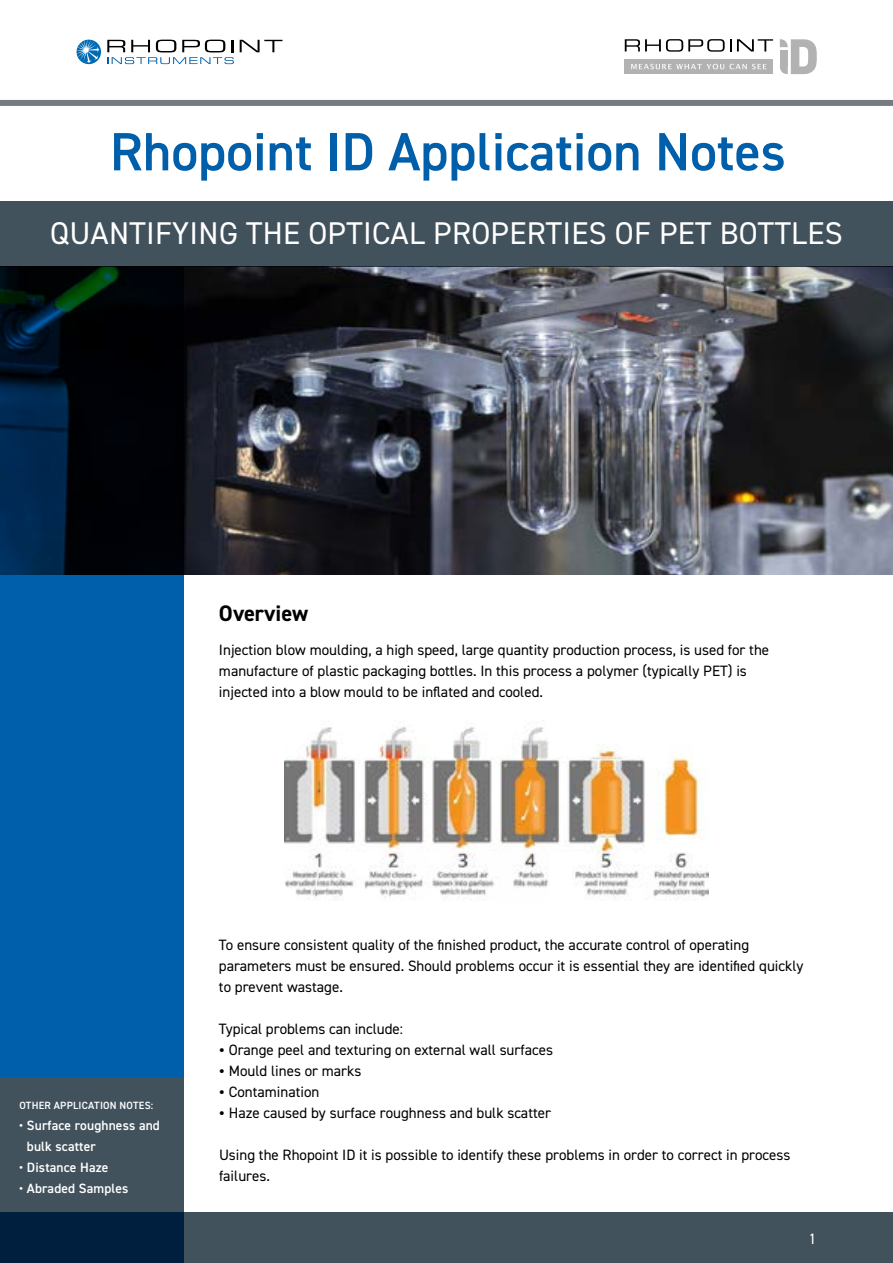
<style>
.page{position:relative;width:893px;height:1263px;background:#fff}
.page>*{position:absolute;margin:0;border:0;box-sizing:border-box;transform-origin:0 0}
.t1{font:600 54px "DIN2014";color:#005faa}
.t2{font:31.5px "DIN2014";letter-spacing:.01em;color:#fff}
.t3{font:700 22.5px "DIN2014";color:#000}
.t4{font:15px/21px "DIN2014";color:#000}
.t5{font:15px "DIN2014";color:#fff}
.t6{font:600 13.5px/21px "DIN2014";letter-spacing:.01em;color:#fff}
.t7{font:600 10.5px "DIN2014";letter-spacing:.02em;color:#fff}
</style>
<div class="page">
<img style="left:184px;top:266px;width:709px;height:308px">
<div style="left:0;top:100px;width:893px;height:6px;background:#747b83"></div>
<div style="left:0;top:201px;width:893px;height:65px;background:#42525c"></div>
<svg style="left:0;top:266px;width:184px;height:811px;background:#004073"></svg>
<svg style="left:0;top:1212px;width:893px;height:51px;background:#344755"></svg>
<div style="left:0;top:1077px;width:184px;height:135px;background:#42525c"></div>
<svg style="left:240px;top:40px;width:42px;height:12px"></svg>
<svg style="left:107px;top:40px;width:127px;height:24px"></svg>
<svg style="left:77px;top:40px;width:24px;height:24px"></svg>
<svg style="left:77px;top:40px;width:22px;height:23px"></svg>
<div style="left:624px;top:59px;width:149px;height:15px;background:#b2b2b2"></div>
<svg style="left:625px;top:39px;width:148px;height:13px"></svg>
<svg style="left:780px;top:39px;width:37px;height:35px"></svg>
<svg style="left:631px;top:64px;width:135px;height:5px"></svg>
<img style="left:285px;top:726px;width:423px;height:174px">
<h1 class="t1" style="left:110px;top:126px;width:677px">Rhopoint ID Application Notes</h1>
<h2 class="t2" style="left:50px;top:218px;width:794px">QUANTIFYING THE OPTICAL PROPERTIES OF PET BOTTLES</h2>
<h3 class="t3" style="left:219px;top:605px;width:91px">Overview</h3>
<p class="t4" style="left:219px;top:639px;width:552px">Injection blow moulding, a high speed, large quantity production process, is used for the manufacture of plastic packaging bottles. In this process a polymer (typically PET) is injected into a blow mould to be inflated and cooled.</p>
<p class="t7" style="left:19px;top:1100px;width:136px">OTHER APPLICATION NOTES:</p>
<p class="t6" style="left:27px;top:1115px;width:135px;text-indent:-8px">• Surface roughness and bulk scatter</p>
<p class="t6" style="left:19px;top:1157px;width:91px">• Distance Haze</p>
<p class="t6" style="left:19px;top:1178px;width:111px">• Abraded Samples</p>
<p class="t4" style="left:219px;top:935px;width:586px">To ensure consistent quality of the finished product, the accurate control of operating parameters must be ensured. Should problems occur it is essential they are identified quickly to prevent wastage.</p>
<p class="t4" style="left:229px;top:1019px;width:326px;text-indent:-10px">Typical problems can include:<br>Orange peel and texturing on external wall surfaces Mould lines or marks<br>Contamination<br>Haze caused by surface roughness and bulk scatter</p>
<p class="t4" style="left:219px;top:1145px;width:573px">Using the Rhopoint ID it is possible to identify these problems in order to correct in process failures.</p>
<p class="t5" style="left:809px;top:1231px;width:9px">1</p>
</div>
